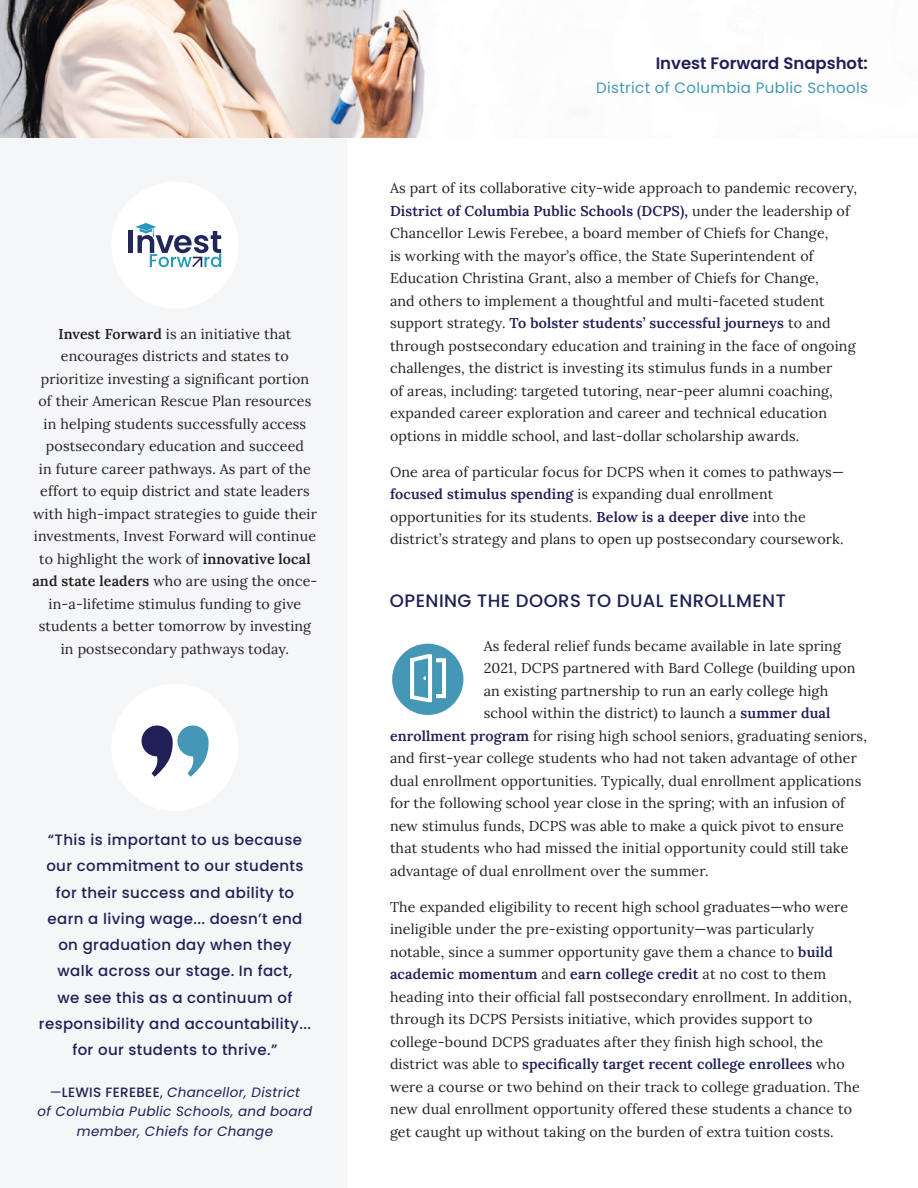
<style>
.page{position:relative;width:918px;height:1188px;background:#fff}
.page>*{position:absolute;margin:0;border:0;box-sizing:border-box;transform-origin:0 0}
.t1{font:500 18px "Poppins";letter-spacing:.025em;color:#202056}
.t2{font:600 16.5px "Poppins";color:#202056}
.t3{font:500 15px/26.2px "Poppins";letter-spacing:.025em;color:#202056;text-align:center}
.t4{font:15px "Poppins";letter-spacing:.025em;color:#4498b5}
.t5{font:14.25px/22.5px "Lora";letter-spacing:.01em;color:#231f20}
.t6{font:italic 13.5px/19.5px "Poppins";letter-spacing:.025em;color:#202056;text-align:center}
.s1{font-weight:600}
.s2{font-style:normal}
.s3{font-weight:500;font-style:normal}
.s4{font-weight:600;color:#202056}
</style>
<div class="page">
<div style="left:0;top:0;width:347px;height:1188px;background:#f4f6f8"></div>
<div style="left:111px;top:181px;width:128px;height:128px;background:#fff;border-radius:50%"></div>
<div style="left:111px;top:684px;width:128px;height:127px;background:#fff;border-radius:50%"></div>
<img style="left:0;top:0;width:425px;height:137px">
<hr style="left:129px;top:231px;width:4px;height:22px;background:#22265b">
<svg style="left:135px;top:223px;width:86px;height:44px"></svg>
<svg style="left:142px;top:725px;width:67px;height:52px"></svg>
<div style="left:392px;top:644px;width:71px;height:71px;background:#4498b5;border-radius:50%"></div>
<svg style="left:410px;top:654px;width:36px;height:48px"></svg>
<p class="t5" style="left:32px;top:321px;width:287px;text-align:center"><span class="s1">Invest Forward</span> is an initiative that encourages districts and states to prioritize investing a significant portion of their American Rescue Plan resources in helping students successfully access postsecondary education and succeed<br>in future career pathways. As part of the effort to equip district and state leaders with high-impact strategies to guide their investments, Invest Forward will continue to highlight the work of <span class="s1">innovative local and state leaders</span> who are using the once&shy;in-a-lifetime stimulus funding to give students a better tomorrow by investing in postsecondary pathways today.</p>
<p class="t3" style="left:39px;top:827px;width:273px">“This is important to us because our commitment to our students for their success and ability to earn a living wage... doesn’t end on graduation day when they walk across our stage. In fact,<br>we see this as a continuum of responsibility and accountability... for our students to thrive.”</p>
<p class="t6" style="left:38px;top:1082px;width:276px"><span class="s2">—</span><span class="s3">LEWIS FEREBEE</span><span class="s2">,</span> Chancellor, District<br>of Columbia Public Schools, and board member, Chiefs for Change</p>
<p class="t2" style="left:656px;top:54px;width:214px">Invest Forward Snapshot:</p>
<p class="t4" style="left:596px;top:79px;width:273px">District of Columbia Public Schools</p>
<p class="t5" style="left:390px;top:176px;width:468px">As part of its collaborative city-wide approach to pandemic recovery, <span class="s4">District of Columbia Public Schools (DCPS),</span> under the leadership of Chancellor Lewis Ferebee, a board member of Chiefs for Change,<br>is working with the mayor’s office, the State Superintendent of Education Christina Grant, also a member of Chiefs for Change,<br>and others to implement a thoughtful and multi-faceted student support strategy. <span class="s4">To bolster students’ successful journeys</span> to and through postsecondary education and training in the face of ongoing challenges, the district is investing its stimulus funds in a number<br>of areas, including: targeted tutoring, near-peer alumni coaching, expanded career exploration and career and technical education options in middle school, and last-dollar scholarship awards.</p>
<p class="t5" style="left:390px;top:460px;width:456px">One area of particular focus for DCPS when it comes to pathways— <span class="s4">focused stimulus spending</span> is expanding dual enrollment opportunities for its students. <span class="s4">Below is a deeper dive</span> into the district’s strategy and plans to open up postsecondary coursework.</p>
<p class="t1" style="left:390px;top:590px;width:397px">OPENING THE DOORS TO DUAL ENROLLMENT</p>
<p class="t5" style="left:484px;top:634px;width:359px">As federal relief funds became available in late spring</p>
<p class="t5" style="left:484px;top:656px;width:373px">2021, DCPS partnered with Bard College (building upon</p>
<p class="t5" style="left:484px;top:679px;width:346px">an existing partnership to run an early college high</p>
<p class="t5" style="left:484px;top:701px;width:348px">school within the district) to launch a <span class="s4">summer dual</span></p>
<p class="t5" style="left:390px;top:724px;width:478px"><span class="s4">enrollment program</span> for rising high school seniors, graduating seniors,</p>
<p class="t5" style="left:390px;top:746px;width:468px">and first-year college students who had not taken advantage of other</p>
<p class="t5" style="left:390px;top:769px;width:473px">dual enrollment opportunities. Typically, dual enrollment applications</p>
<p class="t5" style="left:390px;top:791px;width:457px">for the following school year close in the spring; with an infusion of</p>
<p class="t5" style="left:390px;top:814px;width:455px">new stimulus funds, DCPS was able to make a quick pivot to ensure</p>
<p class="t5" style="left:390px;top:836px;width:460px">that students who had missed the initial opportunity could still take</p>
<p class="t5" style="left:390px;top:859px;width:320px">advantage of dual enrollment over the summer.</p>
<p class="t5" style="left:390px;top:895px;width:471px">The expanded eligibility to recent high school graduates—who were ineligible under the pre-existing opportunity—was particularly notable, since a summer opportunity gave them a chance to <span class="s4">build academic momentum</span> and <span class="s4">earn college credit</span> at no cost to them heading into their official fall postsecondary enrollment. In addition, through its DCPS Persists initiative, which provides support to college-bound DCPS graduates after they finish high school, the district was able to <span class="s4">specifically target recent college enrollees</span> who were a course or two behind on their track to college graduation. The new dual enrollment opportunity offered these students a chance to get caught up without taking on the burden of extra tuition costs.</p>
</div>
